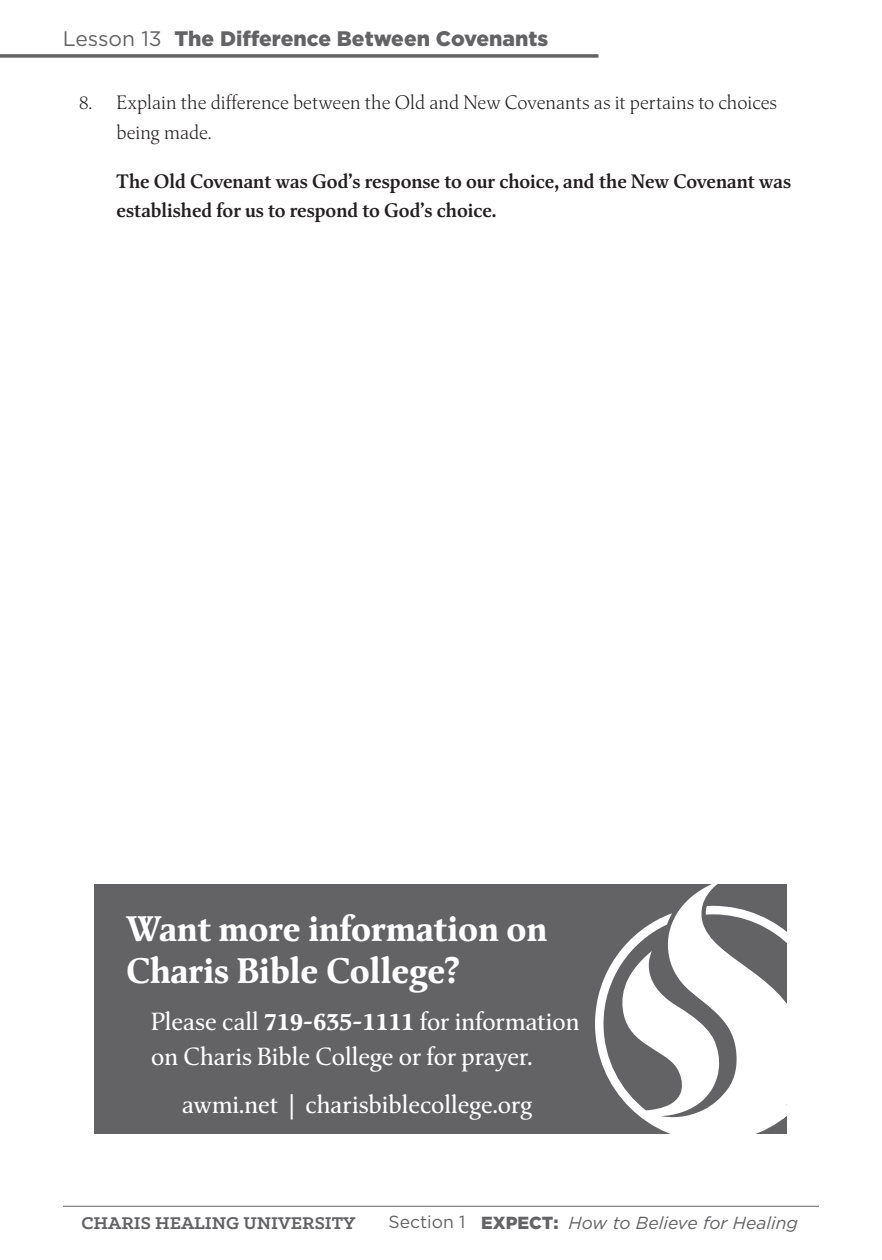
<style>
.page{position:relative;width:882px;height:1260px;background:#fff}
.page>*{position:absolute;margin:0;border:0;box-sizing:border-box;transform-origin:0 0}
.prayer_head{font:700 35px/42px "Classica Pro";color:#fff}
.prayer_body{font:24.5px/35px "Classica Pro";color:#fff}
.t1{font:900 21px "Gotham";color:#636366}
.body_I{font:600 19.25px/29.8px "Classica Pro";color:#231f20}
.body_I-2{font:300 19.25px/29.8px "Classica Pro";color:#231f20}
.t2{font:700 19.25px "Klinic Slab";color:#636366}
.t3{font:italic 17.5px "Gotham";color:#636366}
.s1{font-weight:400}
.s2{font-weight:700}
.s3{font-style:normal}
.s4{font-weight:900;font-style:normal}
</style>
<div class="page">
<hr style="left:63px;top:1206px;width:756px;height:1px;background:#636366">
<svg style="left:0;top:54px;width:598px;height:4px;background:#767678"></svg>
<div style="left:94px;top:885px;width:694px;height:249px;background:#636366"></div>
<svg style="left:595px;top:884px;width:193px;height:250px"></svg>
<p class="t1" style="left:63px;top:24px;width:487px"><span class="s1">Lesson 13</span> The Difference Between Covenants</p>
<p class="body_I-2" style="left:117px;top:87px;width:662px;text-indent:-38px">8. Explain the difference between the Old and New Covenants as it pertains to choices being made.</p>
<p class="body_I" style="left:117px;top:166px;width:676px">The Old Covenant was God’s response to our choice, and the New Covenant was established for us to respond to God’s choice.</p>
<p class="prayer_head" style="left:126px;top:907px;width:423px">Want more information on<br>Charis Bible College?</p>
<p class="prayer_body" style="left:151px;top:1004px;width:430px">Please call <span class="s2">719-635-1111</span> for information on Charis Bible College or for prayer.</p>
<p class="prayer_body" style="left:182px;top:1086px;width:352px">awmi.net | charisbiblecollege.org</p>
<p class="t2" style="left:81px;top:1210px;width:275px">CHARIS HEALING UNIVERSITY</p>
<p class="t3" style="left:389px;top:1211px;width:411px"><span class="s3">Section 1</span> <span class="s4">EXPECT:</span> How to Believe for Healing</p>
</div>
